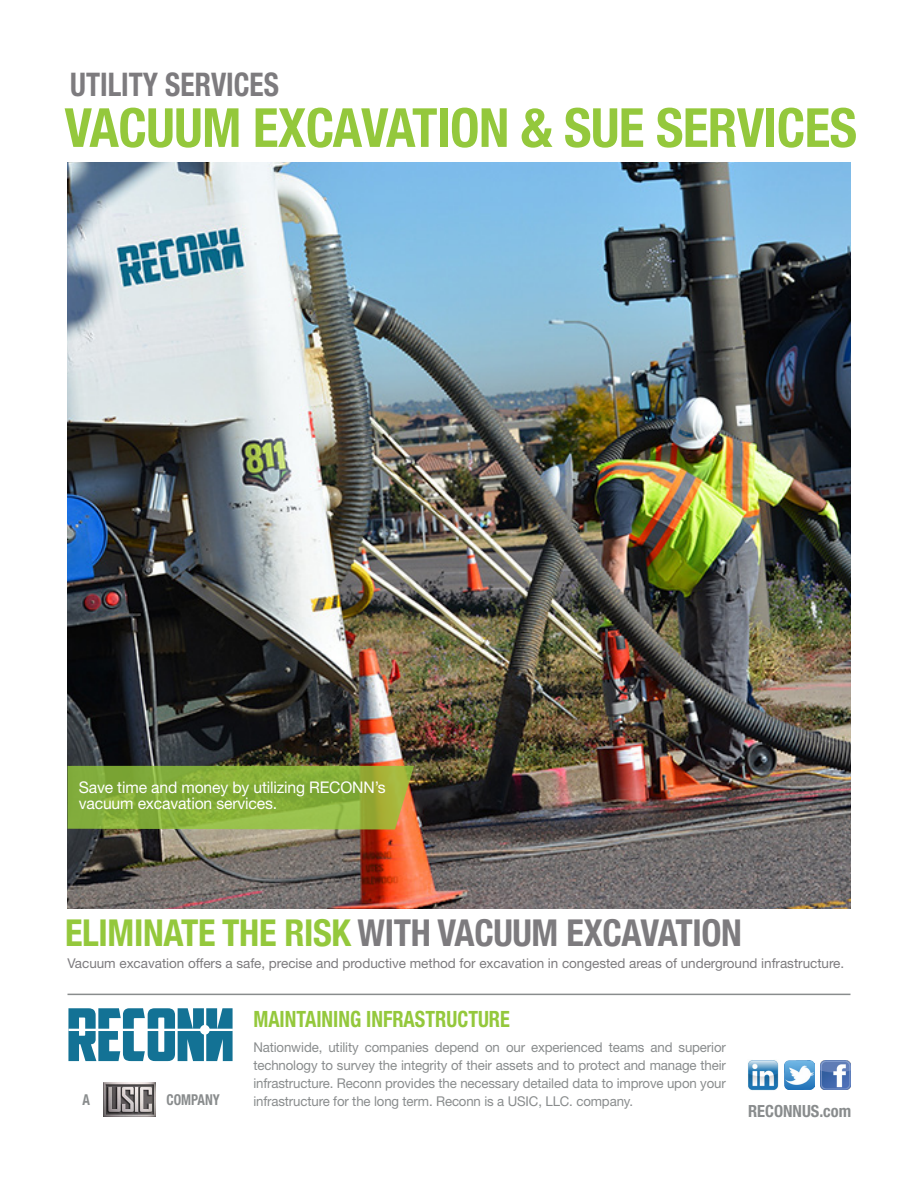
<style>
.page{position:relative;width:918px;height:1188px;background:#fff}
.page>*{position:absolute;margin:0;border:0;box-sizing:border-box;transform-origin:0 0}
.t1{font:700 condensed 54px "Helvetica Neue";letter-spacing:-.01em;color:#94c83c}
.t2{font:700 condensed 36.9px "Helvetica Neue";letter-spacing:-.01em;color:#7d7b7e}
.t3{font:700 condensed 32.7px "Helvetica Neue";color:#7d7b7e;scale:.9 1}
.t4{font:700 condensed 22.5px "Helvetica Neue";color:#94c83c;scale:.9 1}
.t5{font:700 condensed 16.8px "Helvetica Neue";color:#898c8d}
.t6{font:16.05px/16.8px "Helvetica Neue";letter-spacing:-.01em;color:#fff}
.t7{font:700 condensed 15px "Helvetica Neue";color:#898c8d;scale:.9 1}
.t8{font:13.5px/18px "Helvetica Neue";letter-spacing:-.01em;color:#898c8d;text-align:justify}
.t9{font:13.5px "Helvetica Neue";letter-spacing:-.005em;color:#7d7b7e}
.s1{color:#94c83c}
</style>
<div class="page">
<img style="left:68px;top:162px;width:782px;height:746px">
<svg style="left:68px;top:766px;width:346px;height:64px;background:#8cad3b"></svg>
<hr style="left:68px;top:994px;width:782px;height:1px;background:#898c8d">
<svg style="left:68px;top:1008px;width:165px;height:53px"></svg>
<hr style="left:68px;top:1029px;width:165px;height:2px;background:#fff">
<div style="left:200px;top:1025px;width:10px;height:10px;background:#fff;border-radius:50%"></div>
<img style="left:748px;top:1060px;width:31px;height:30px">
<img style="left:785px;top:1060px;width:29px;height:30px">
<img style="left:821px;top:1060px;width:29px;height:30px">
<img style="left:103px;top:1082px;width:53px;height:35px">
<p class="t3" style="left:70px;top:64px;width:233px">UTILITY SERVICES</p>
<p class="t1" style="left:64px;top:95px;width:794px">VACUUM EXCAVATION &amp; SUE SERVICES</p>
<p class="t6" style="left:79px;top:778px;width:308px">Save time and money by utilizing RECONN’s vacuum excavation services.</p>
<p class="t2" style="left:65px;top:902px;width:678px"><span class="s1">ELIMINATE THE RISK</span> WITH VACUUM EXCAVATION</p>
<p class="t9" style="left:68px;top:955px;width:778px">Vacuum excavation offers a safe, precise and productive method for excavation in congested areas of underground infrastructure.</p>
<p class="t4" style="left:253px;top:1005px;width:287px">MAINTAINING INFRASTRUCTURE</p>
<p class="t8" style="left:253px;top:1038px;width:474px">Nationwide, utility companies depend on our experienced teams and superior technology to survey the integrity of their assets and to protect and manage their infrastructure. Reconn provides the necessary detailed data to improve upon your</p>
<p class="t7" style="left:82px;top:1091px;width:10px">A</p>
<p class="t7" style="left:167px;top:1091px;width:61px">COMPANY</p>
<p class="t8" style="left:253px;top:1092px;width:381px">infrastructure for the long term. Reconn is a USIC, LLC. company.</p>
<p class="t5" style="left:748px;top:1101px;width:105px">RECONNUS.com</p>
</div>
